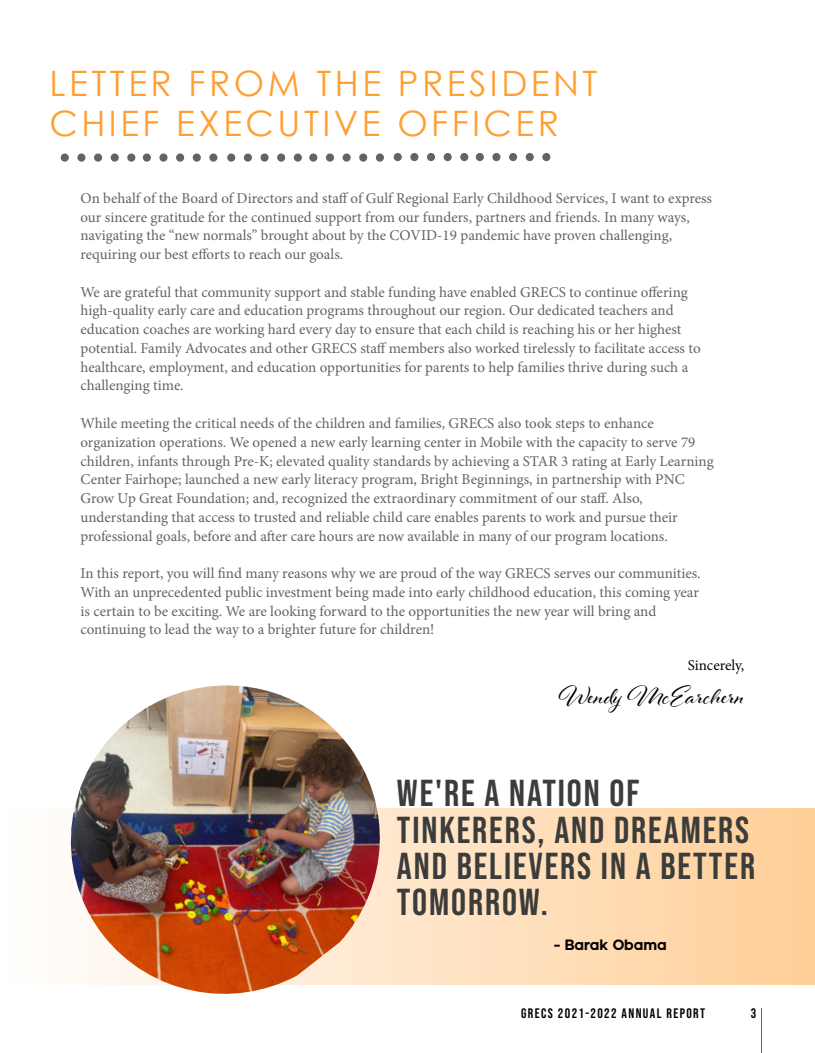
<style>
.page{position:relative;width:815px;height:1053px;background:#fff}
.page>*{position:absolute;margin:0;border:0;box-sizing:border-box;transform-origin:0 0}
.t1{font:37.5px/36.2px "Bebas Neue";letter-spacing:.05em;color:#3c3c3b}
.t2{font:35px/40px "Century Gothic";letter-spacing:.1em;color:#ff9f30}
.t3{font:27.5px "Al Fresco";color:#000}
.t4{font:15px/18.8px "Minion Pro";color:#646363}
.t5{font:900 15px "Jeko";color:#000}
.t6{font:15px "Minion Pro";letter-spacing:-.005em;color:#000}
.t7{font:13.75px "Bebas Neue";letter-spacing:.1em;color:#000}
</style>
<div class="page">
<svg style="left:394px;top:808px;width:421px;height:176px;background:#ffdbb2"></svg>
<hr style="left:761px;top:1007px;width:1px;height:45px;background:#646363">
<div style="left:294px;top:154px;width:7px;height:7px;background:#646363;border-radius:50%"></div>
<div style="left:294px;top:153px;width:8px;height:9px;border:1px solid #646363;border-radius:50%"></div>
<div style="left:278px;top:154px;width:7px;height:7px;background:#646363;border-radius:50%"></div>
<div style="left:277px;top:153px;width:8px;height:9px;border:1px solid #646363;border-radius:50%"></div>
<div style="left:261px;top:154px;width:7px;height:7px;background:#646363;border-radius:50%"></div>
<div style="left:260px;top:153px;width:9px;height:9px;border:1px solid #646363;border-radius:50%"></div>
<div style="left:244px;top:154px;width:7px;height:7px;background:#646363;border-radius:50%"></div>
<div style="left:244px;top:153px;width:8px;height:9px;border:1px solid #646363;border-radius:50%"></div>
<div style="left:228px;top:154px;width:7px;height:7px;background:#646363;border-radius:50%"></div>
<div style="left:227px;top:153px;width:8px;height:9px;border:1px solid #646363;border-radius:50%"></div>
<div style="left:376px;top:154px;width:7px;height:7px;background:#646363;border-radius:50%"></div>
<div style="left:376px;top:153px;width:8px;height:9px;border:1px solid #646363;border-radius:50%"></div>
<div style="left:360px;top:154px;width:7px;height:7px;background:#646363;border-radius:50%"></div>
<div style="left:359px;top:153px;width:8px;height:9px;border:1px solid #646363;border-radius:50%"></div>
<div style="left:343px;top:154px;width:7px;height:7px;background:#646363;border-radius:50%"></div>
<div style="left:343px;top:153px;width:8px;height:9px;border:1px solid #646363;border-radius:50%"></div>
<div style="left:327px;top:154px;width:6px;height:7px;background:#646363;border-radius:50%"></div>
<div style="left:326px;top:153px;width:8px;height:9px;border:1px solid #646363;border-radius:50%"></div>
<div style="left:310px;top:154px;width:7px;height:7px;background:#646363;border-radius:50%"></div>
<div style="left:309px;top:153px;width:8px;height:9px;border:1px solid #646363;border-radius:50%"></div>
<div style="left:461px;top:154px;width:7px;height:6px;background:#646363;border-radius:50%"></div>
<div style="left:460px;top:153px;width:8px;height:8px;border:1px solid #646363;border-radius:50%"></div>
<div style="left:444px;top:154px;width:7px;height:6px;background:#646363;border-radius:50%"></div>
<div style="left:444px;top:153px;width:8px;height:8px;border:1px solid #646363;border-radius:50%"></div>
<svg style="left:429px;top:155px;width:4px;height:4px"></svg>
<div style="left:427px;top:153px;width:8px;height:8px;border:1px solid #646363;border-radius:50%"></div>
<div style="left:411px;top:154px;width:7px;height:6px;background:#646363;border-radius:50%"></div>
<div style="left:410px;top:153px;width:8px;height:8px;border:1px solid #646363;border-radius:50%"></div>
<div style="left:394px;top:154px;width:7px;height:6px;background:#646363;border-radius:50%"></div>
<div style="left:394px;top:153px;width:8px;height:8px;border:1px solid #646363;border-radius:50%"></div>
<div style="left:543px;top:154px;width:7px;height:6px;background:#646363;border-radius:50%"></div>
<div style="left:542px;top:153px;width:8px;height:8px;border:1px solid #646363;border-radius:50%"></div>
<div style="left:526px;top:154px;width:7px;height:6px;background:#646363;border-radius:50%"></div>
<div style="left:526px;top:153px;width:8px;height:8px;border:1px solid #646363;border-radius:50%"></div>
<svg style="left:511px;top:155px;width:4px;height:4px"></svg>
<div style="left:509px;top:153px;width:8px;height:8px;border:1px solid #646363;border-radius:50%"></div>
<div style="left:493px;top:154px;width:7px;height:6px;background:#646363;border-radius:50%"></div>
<div style="left:492px;top:153px;width:8px;height:8px;border:1px solid #646363;border-radius:50%"></div>
<div style="left:476px;top:154px;width:7px;height:6px;background:#646363;border-radius:50%"></div>
<div style="left:476px;top:153px;width:8px;height:8px;border:1px solid #646363;border-radius:50%"></div>
<div style="left:128px;top:154px;width:7px;height:7px;background:#646363;border-radius:50%"></div>
<div style="left:127px;top:153px;width:8px;height:9px;border:1px solid #646363;border-radius:50%"></div>
<div style="left:111px;top:154px;width:7px;height:7px;background:#646363;border-radius:50%"></div>
<div style="left:111px;top:153px;width:8px;height:9px;border:1px solid #646363;border-radius:50%"></div>
<div style="left:95px;top:154px;width:6px;height:7px;background:#646363;border-radius:50%"></div>
<div style="left:94px;top:153px;width:8px;height:9px;border:1px solid #646363;border-radius:50%"></div>
<div style="left:78px;top:154px;width:7px;height:7px;background:#646363;border-radius:50%"></div>
<div style="left:77px;top:153px;width:8px;height:9px;border:1px solid #646363;border-radius:50%"></div>
<div style="left:61px;top:154px;width:7px;height:7px;background:#646363;border-radius:50%"></div>
<div style="left:61px;top:153px;width:8px;height:9px;border:1px solid #646363;border-radius:50%"></div>
<div style="left:210px;top:154px;width:7px;height:7px;background:#646363;border-radius:50%"></div>
<div style="left:209px;top:153px;width:8px;height:9px;border:1px solid #646363;border-radius:50%"></div>
<div style="left:193px;top:154px;width:7px;height:7px;background:#646363;border-radius:50%"></div>
<div style="left:193px;top:153px;width:8px;height:9px;border:1px solid #646363;border-radius:50%"></div>
<div style="left:177px;top:154px;width:7px;height:7px;background:#646363;border-radius:50%"></div>
<div style="left:176px;top:153px;width:8px;height:9px;border:1px solid #646363;border-radius:50%"></div>
<div style="left:160px;top:154px;width:7px;height:7px;background:#646363;border-radius:50%"></div>
<div style="left:159px;top:153px;width:9px;height:9px;border:1px solid #646363;border-radius:50%"></div>
<div style="left:143px;top:154px;width:7px;height:7px;background:#646363;border-radius:50%"></div>
<div style="left:143px;top:153px;width:8px;height:9px;border:1px solid #646363;border-radius:50%"></div>
<img style="left:70px;top:685px;width:324px;height:309px">
<h2 class="t2" style="left:50px;top:63px;width:549px">LETTER FROM THE PRESIDENT<br>CHIEF EXECUTIVE OFFICER</h2>
<p class="t4" style="left:80px;top:189px;width:633px">On behalf of the Board of Directors and staff of Gulf Regional Early Childhood Services, I want to express our sincere gratitude for the continued support from our funders, partners and friends. In many ways, navigating the “new normals” brought about by the COVID-19 pandemic have proven challenging, requiring our best efforts to reach our goals.</p>
<p class="t4" style="left:80px;top:282px;width:622px">We are grateful that community support and stable funding have enabled GRECS to continue offering high-quality early care and education programs throughout our region. Our dedicated teachers and education coaches are working hard every day to ensure that each child is reaching his or her highest potential. Family Advocates and other GRECS staff members also worked tirelessly to facilitate access to healthcare, employment, and education opportunities for parents to help families thrive during such a challenging time.</p>
<p class="t4" style="left:80px;top:414px;width:635px">While meeting the critical needs of the children and families, GRECS also took steps to enhance organization operations. We opened a new early learning center in Mobile with the capacity to serve 79 children, infants through Pre-K; elevated quality standards by achieving a STAR 3 rating at Early Learning Center Fairhope; launched a new early literacy program, Bright Beginnings, in partnership with PNC Grow Up Great Foundation; and, recognized the extraordinary commitment of our staff. Also, understanding that access to trusted and reliable child care enables parents to work and pursue their professional goals, before and after care hours are now available in many of our program locations.</p>
<p class="t4" style="left:80px;top:564px;width:622px">In this report, you will find many reasons why we are proud of the way GRECS serves our communities.<br>With an unprecedented public investment being made into early childhood education, this coming year is certain to be exciting. We are looking forward to the opportunities the new year will bring and continuing to lead the way to a brighter future for children!</p>
<p class="t6" style="left:688px;top:655px;width:58px">Sincerely,</p>
<h3 class="t3" style="left:559px;top:677px;width:187px">Wendy McEarchern</h3>
<h1 class="t1" style="left:397px;top:774px;width:360px">WE'RE A NATION OF<br>TINKERERS, AND DREAMERS<br>AND BELIEVERS IN A BETTER<br>TOMORROW.</h1>
<p class="t5" style="left:554px;top:935px;width:114px">- Barak Obama</p>
<p class="t7" style="left:521px;top:1005px;width:185px">GRECS 2021-2022 ANNUAL REPORT</p>
<p class="t7" style="left:751px;top:1005px;width:7px">3</p>
</div>
